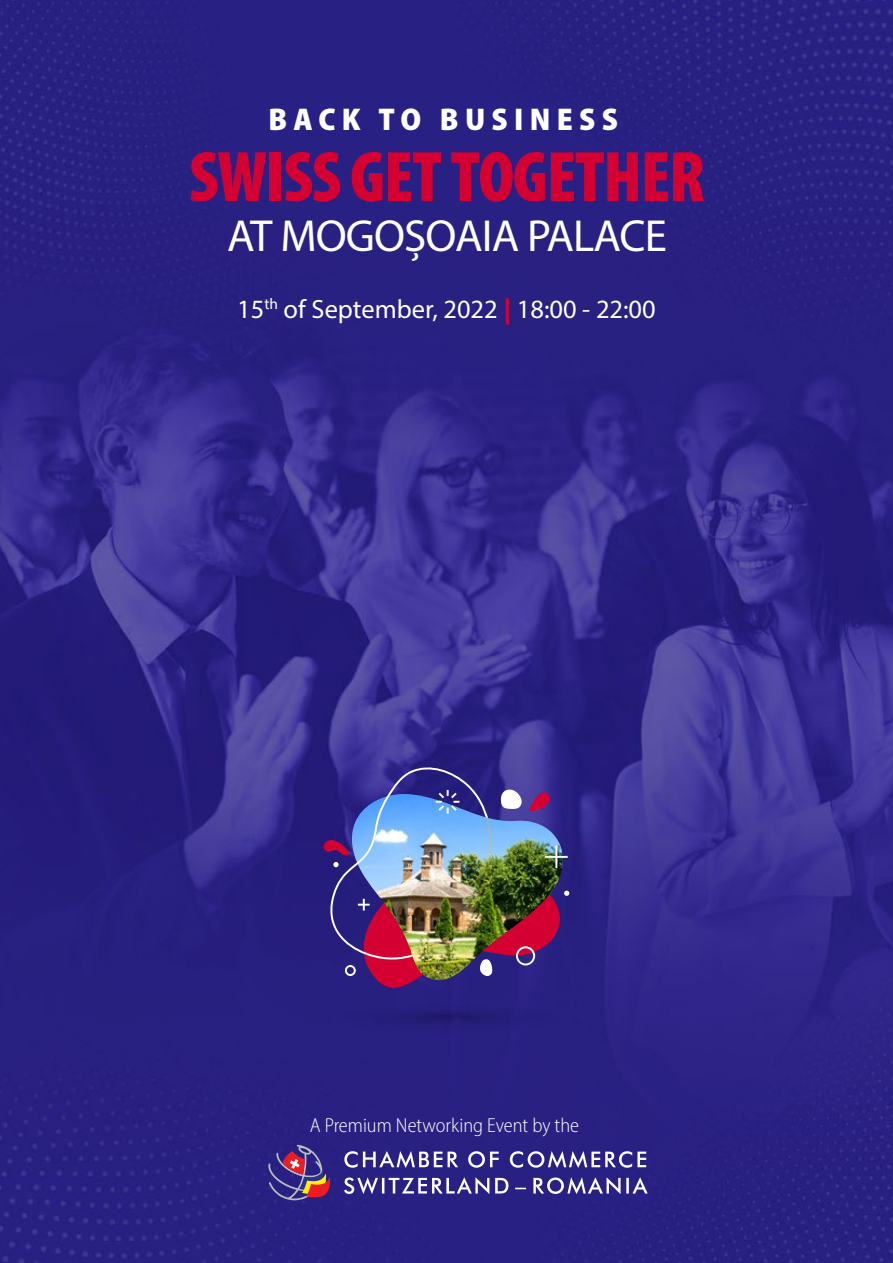
<style>
.page{position:relative;width:893px;height:1263px;background:#fff}
.page>*{position:absolute;margin:0;border:0;box-sizing:border-box;transform-origin:0 0}
.t1{font:900 condensed 72.3px "Myriad Pro";letter-spacing:-.02em;color:#d50032}
.t2{font:45.15px "Myriad Pro";letter-spacing:-.02em;color:#fff}
.t3{font:900 semi-condensed 31.5px "Myriad Pro";letter-spacing:.2em;color:#fff}
.t4{font:26.4px "Myriad Pro";color:#fff}
.t5{font:300 semi-condensed 20.25px "Myriad Pro";color:#fff}
.s1{font-weight:900;color:#d50032}
</style>
<div class="page">
<img style="left:0;top:0;width:893px;height:1263px">
<svg style="left:344px;top:1151px;width:304px;height:43px;background:#5b55a0"></svg>
<svg style="left:268px;top:1145px;width:62px;height:55px;background:#643f78"></svg>
<svg style="left:335px;top:1004px;width:225px;height:29px;background:#251e7c"></svg>
<img style="left:324px;top:761px;width:245px;height:227px">
<hr style="left:555px;top:846px;width:2px;height:21px;background:#fff">
<hr style="left:546px;top:856px;width:21px;height:2px;background:#fff">
<p class="t3" style="left:269px;top:99px;width:351px">BACK TO BUSINESS</p>
<h1 class="t1" style="left:189px;top:131px;width:517px">SWISS GET TOGETHER</h1>
<h2 class="t2" style="left:227px;top:208px;width:441px">AT MOGOȘOAIA PALACE</h2>
<p class="t4" style="left:237px;top:293px;width:420px">15<sup>th</sup> of September, 2022 <span class="s1">|</span> 18:00 - 22:00</p>
<p class="t5" style="left:310px;top:1113px;width:271px">A Premium Networking Event by the</p>
</div>
